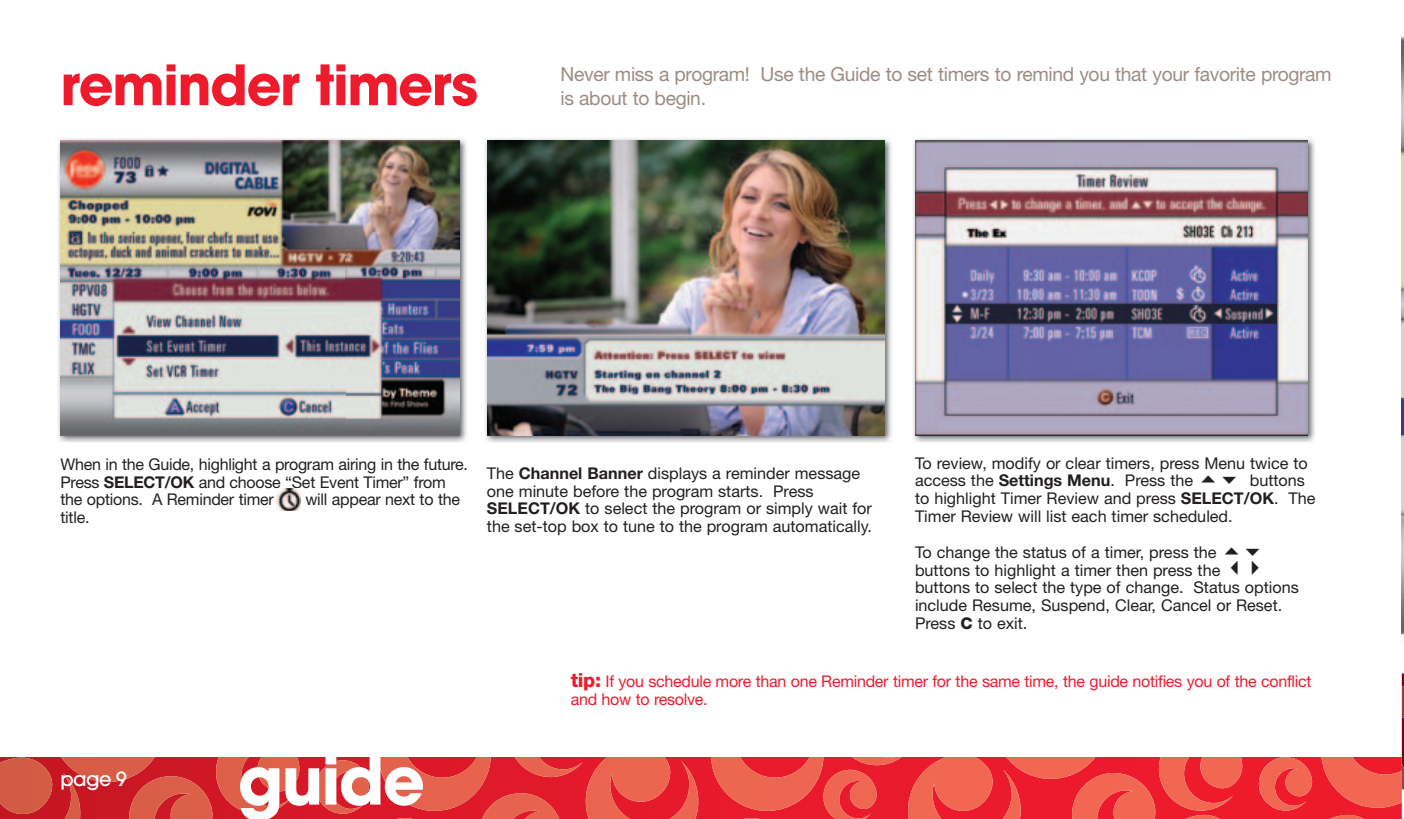
<style>
.page{position:relative;width:1404px;height:819px;background:#fff}
.page>*{position:absolute;margin:0;border:0;box-sizing:border-box;transform-origin:0 0}
.t1{font:700 65.4px "Avant Garde";letter-spacing:-.025em;color:#fff}
.t2{font:700 55px "Avant Garde";letter-spacing:-.025em;color:#ee1b2d}
.t3{font:19.4px/23.6px "Helvetica Neue";letter-spacing:-.02em;color:#9d8b84}
.t4{font:500 19.4px "Avant Garde";color:#fff}
.t5{font:16.2px/17.8px "Helvetica Neue";color:#231f20}
.t6{font:16.2px/17.8px "Helvetica Neue";letter-spacing:-.015em;color:#ee1b2d}
.s1{font-weight:700}
.s2{font-weight:800}
.s3{font-weight:800;font-size:19.4px}
</style>
<div class="page">
<svg style="left:301px;top:757px;width:954px;height:62px;background:#e2192a"></svg>
<img style="left:276px;top:488px;width:25px;height:23px">
<img style="left:58px;top:138px;width:409px;height:304px">
<img style="left:60px;top:141px;width:400px;height:294px">
<img style="left:913px;top:138px;width:402px;height:304px">
<img style="left:915px;top:141px;width:393px;height:294px">
<img style="left:485px;top:138px;width:407px;height:305px">
<img style="left:488px;top:141px;width:397px;height:294px">
<img style="left:1402px;top:35px;width:2px;height:600px">
<svg style="left:313px;top:757px;width:389px;height:62px;background:#e33e3c"></svg>
<svg style="left:0;top:757px;width:301px;height:62px;background:#d33d37"></svg>
<svg style="left:711px;top:757px;width:533px;height:62px;background:#ed4240"></svg>
<svg style="left:1255px;top:673px;width:149px;height:146px"></svg>
<h2 class="t2" style="left:60px;top:65px;width:419px">reminder timers</h2>
<p class="t3" style="left:561px;top:64px;width:773px">Never miss a program! Use the Guide to set timers to remind you that your favorite program is about to begin.</p>
<p class="t5" style="left:60px;top:456px;width:409px">When in the Guide, highlight a program airing in the future.<br>Press <span class="s1">SELECT/OK</span> and choose “Set Event Timer” from the options. A Reminder timer</p>
<p class="t5" style="left:305px;top:492px;width:156px">will appear next to the</p>
<p class="t5" style="left:60px;top:510px;width:31px">title.</p>
<p class="t5" style="left:487px;top:465px;width:387px">The <span class="s1">Channel Banner</span> displays a reminder message one minute before the program starts. Press <span class="s1">SELECT/OK</span> to select the program or simply wait for the set-top box to tune to the program automatically.</p>
<p class="t5" style="left:915px;top:455px;width:394px">To review, modify or clear timers, press Menu twice to access the <span class="s1">Settings Menu</span>. Press the</p>
<p class="t5" style="left:915px;top:473px;width:402px;text-indent:335px">buttons to highlight Timer Review and press <span class="s1">SELECT/OK</span>. The<br>Timer Review will list each timer scheduled.</p>
<p class="t5" style="left:915px;top:544px;width:385px">To change the status of a timer, press the<br>buttons to highlight a timer then press the ✓✔ buttons to select the type of change. Status options include Resume, Suspend, Clear, Cancel or Reset.<br>Press <span class="s2">C</span> to exit.</p>
<p class="t6" style="left:571px;top:673px;width:742px"><span class="s3">tip:</span> If you schedule more than one Reminder timer for the same time, the guide notifies you of the conflict and how to resolve.</p>
<p class="t4" style="left:60px;top:772px;width:68px">page 9</p>
<h1 class="t1" style="left:238px;top:756px;width:189px">guide</h1>
</div>
